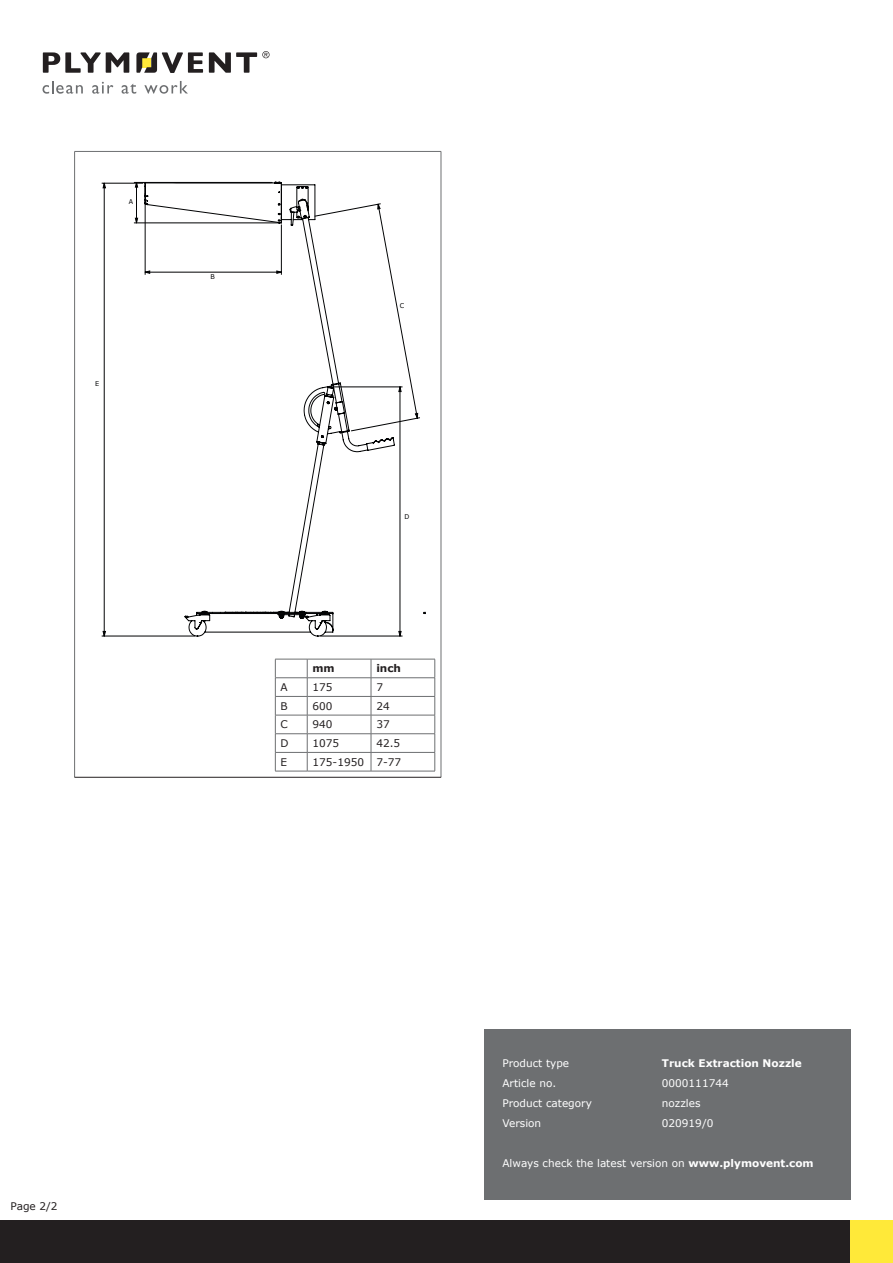
<style>
.page{position:relative;width:893px;height:1263px;background:#fff}
.page>*{position:absolute;margin:0;border:0;box-sizing:border-box;transform-origin:0 0}
.t1{font:10.5px "Verdana";color:#fff}
.t2{font:10.5px "Verdana";color:#231f20}
.t3{font:700 10.5px "Verdana";color:#fff}
.t4{font:700 10.5px "Verdana";color:#231f20}
.t5{font:6.6px "Verdana";color:#020304}
.s1{font-weight:700}
</style>
<div class="page">
<div style="left:0;top:1220px;width:850px;height:43px;background:#231f20"></div>
<div style="left:850px;top:1220px;width:43px;height:43px;background:#ffe939"></div>
<svg style="left:43px;top:52px;width:86px;height:21px"></svg>
<svg style="left:209px;top:51px;width:60px;height:22px"></svg>
<svg style="left:136px;top:52px;width:67px;height:21px"></svg>
<svg style="left:43px;top:81px;width:40px;height:13px"></svg>
<svg style="left:92px;top:82px;width:21px;height:12px"></svg>
<svg style="left:122px;top:84px;width:14px;height:10px"></svg>
<svg style="left:144px;top:81px;width:44px;height:13px"></svg>
<hr style="left:441px;top:152px;width:1px;height:625px;background:#6d6f71">
<hr style="left:74px;top:151px;width:367px;height:1px;background:#6d6f71">
<hr style="left:74px;top:152px;width:1px;height:625px;background:#6d6f71">
<hr style="left:74px;top:777px;width:367px;height:1px;background:#231f20">
<hr style="left:102px;top:183px;width:41px;height:1px;background:#020304">
<hr style="left:102px;top:636px;width:93px;height:1px;background:#020304">
<hr style="left:572px;top:185px;width:1px;height:34px;background:#020304">
<hr style="left:134px;top:182px;width:138px;height:1px;background:#020304">
<hr style="left:134px;top:223px;width:145px;height:1px;background:#020304">
<svg style="left:103px;top:183px;width:3px;height:453px"></svg>
<svg style="left:135px;top:181px;width:291px;height:456px"></svg>
<svg style="left:145px;top:182px;width:250px;height:454px"></svg>
<hr style="left:275px;top:771px;width:32px;height:1px;background:#6d6f71">
<hr style="left:307px;top:771px;width:64px;height:1px;background:#6d6f71">
<svg style="left:275px;top:659px;width:161px;height:112px"></svg>
<hr style="left:371px;top:696px;width:64px;height:1px;background:#6d6f71">
<hr style="left:371px;top:715px;width:64px;height:1px;background:#6d6f71">
<hr style="left:371px;top:733px;width:64px;height:1px;background:#6d6f71">
<hr style="left:371px;top:752px;width:64px;height:1px;background:#6d6f71">
<hr style="left:371px;top:771px;width:64px;height:1px;background:#6d6f71">
<div style="left:484px;top:1029px;width:366px;height:170px;background:#6d6f71"></div>
<p class="t5" style="left:129px;top:197px;width:6px">A</p>
<p class="t5" style="left:95px;top:379px;width:6px">E</p>
<p class="t5" style="left:210px;top:272px;width:6px">B</p>
<p class="t5" style="left:400px;top:301px;width:6px">C</p>
<p class="t5" style="left:405px;top:512px;width:6px">D</p>
<p class="t4" style="left:313px;top:661px;width:24px">mm</p>
<p class="t4" style="left:376px;top:661px;width:26px">inch</p>
<p class="t2" style="left:281px;top:680px;width:9px">A</p>
<p class="t2" style="left:313px;top:680px;width:22px">175</p>
<p class="t2" style="left:376px;top:680px;width:8px">7</p>
<p class="t2" style="left:281px;top:699px;width:9px">B</p>
<p class="t2" style="left:313px;top:699px;width:22px">600</p>
<p class="t2" style="left:376px;top:699px;width:15px">24</p>
<p class="t2" style="left:281px;top:717px;width:9px">C</p>
<p class="t2" style="left:313px;top:717px;width:22px">940</p>
<p class="t2" style="left:376px;top:717px;width:15px">37</p>
<p class="t2" style="left:281px;top:736px;width:10px">D</p>
<p class="t2" style="left:313px;top:736px;width:28px">1075</p>
<p class="t2" style="left:376px;top:736px;width:25px">42.5</p>
<p class="t2" style="left:281px;top:755px;width:8px">E</p>
<p class="t2" style="left:313px;top:755px;width:90px">175-1950 7-77</p>
<p class="t2" style="left:11px;top:1199px;width:49px">Page 2/2</p>
<p class="t1" style="left:502px;top:1055px;width:68px">Product type</p>
<p class="t3" style="left:662px;top:1055px;width:141px">Truck Extraction Nozzle</p>
<p class="t1" style="left:502px;top:1076px;width:55px">Article no.</p>
<p class="t1" style="left:662px;top:1076px;width:68px">0000111744</p>
<p class="t1" style="left:502px;top:1096px;width:91px">Product category</p>
<p class="t1" style="left:662px;top:1096px;width:40px">nozzles</p>
<p class="t1" style="left:502px;top:1116px;width:40px">Version</p>
<p class="t1" style="left:662px;top:1116px;width:53px">020919/0</p>
<p class="t1" style="left:502px;top:1156px;width:313px">Always check the latest version on <span class="s1">www.plymovent.com</span></p>
</div>
